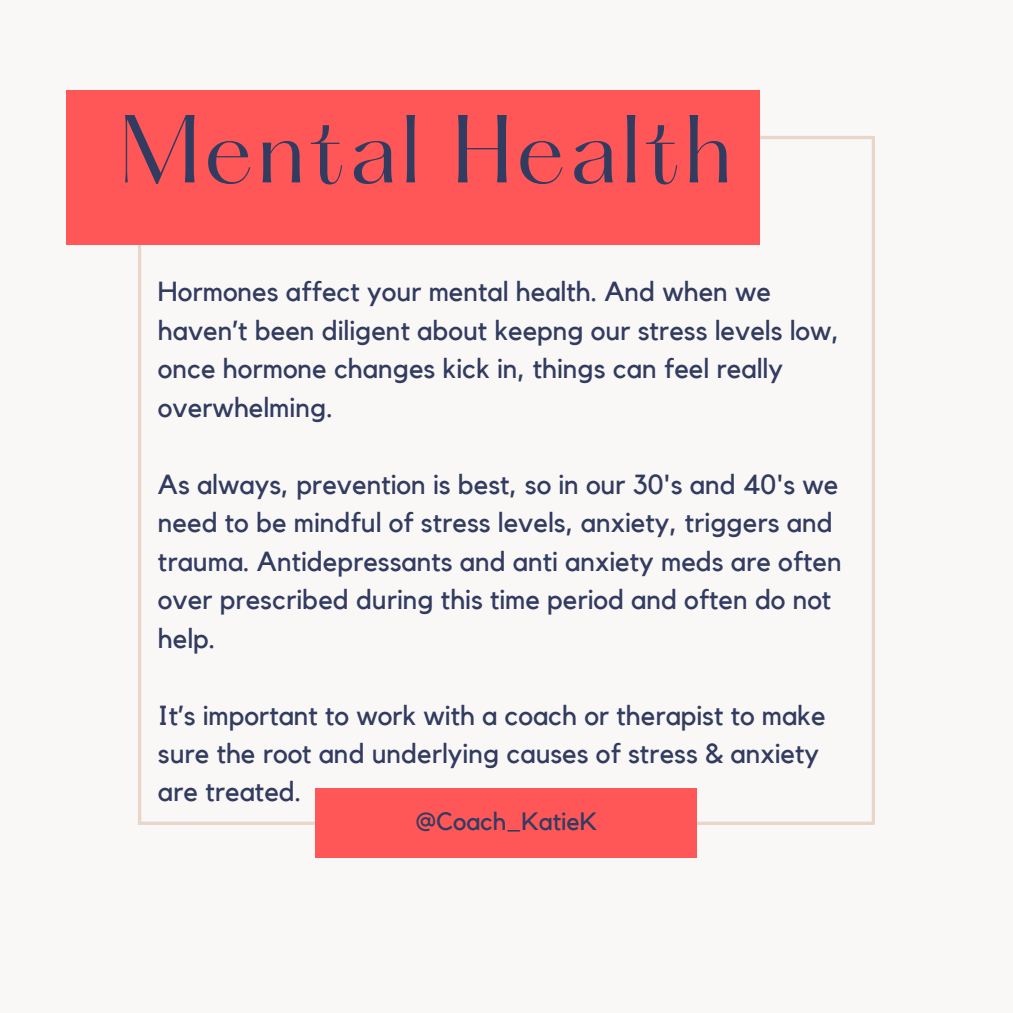
<style>
.page{position:relative;width:1013px;height:1013px;background:#fff}
.page>*{position:absolute;margin:0;border:0;box-sizing:border-box;transform-origin:0 0}
.t1{font:84.12px "Hatton";letter-spacing:.045em;color:#323b60}
.t2{font:27.5px/38.5px "Kollektif";color:#323b60}
.t3{font:25px "Kollektif";color:#323b60}
</style>
<div class="page">
<div style="left:0;top:0;width:1012px;height:1012px;background:#faf8f6"></div>
<svg style="left:138px;top:136px;width:737px;height:689px"></svg>
<div style="left:315px;top:788px;width:382px;height:70px;background:#ff5757"></div>
<div style="left:66px;top:90px;width:693px;height:155px;background:#ff5757"></div>
<p class="t1" style="left:119px;top:110px;width:615px">Mental Health</p>
<h1 class="t2" style="left:158px;top:274px;width:683px">Hormones affect your mental health. And when we haven’t been diligent about keepng our stress levels low, once hormone changes kick in, things can feel really overwhelming.</h1>
<p class="t2" style="left:158px;top:466px;width:685px">As always, prevention is best, so in our 30's and 40's we need to be mindful of stress levels, anxiety, triggers and trauma. Antidepressants and anti anxiety meds are often over prescribed during this time period and often do not help.</p>
<p class="t2" style="left:158px;top:696px;width:669px">It’s important to work with a coach or therapist to make sure the root and underlying causes of stress &amp; anxiety are treated.</p>
<p class="t3" style="left:416px;top:810px;width:183px">@Coach_KatieK</p>
</div>
